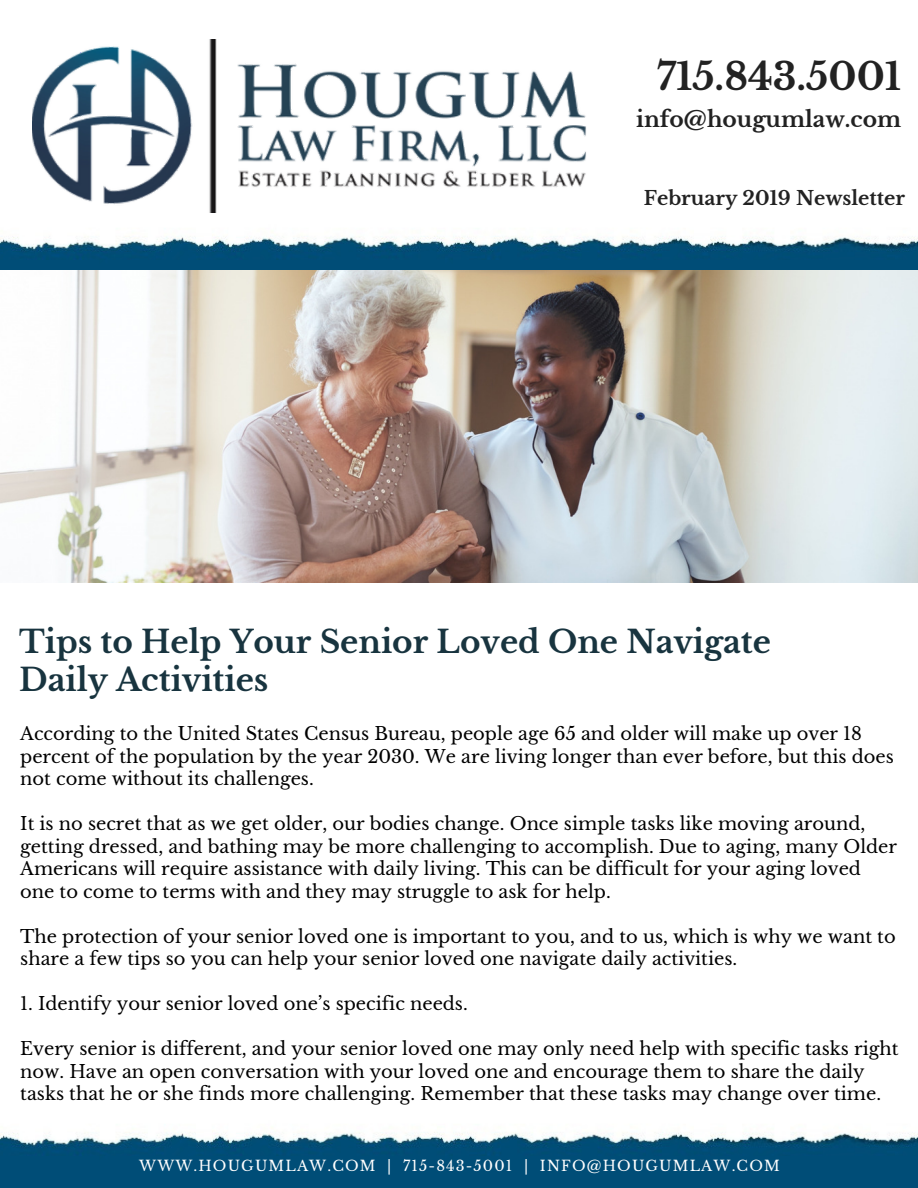
<style>
.page{position:relative;width:918px;height:1188px;background:#fff}
.page>*{position:absolute;margin:0;border:0;box-sizing:border-box;transform-origin:0 0}
.t1{font:700 37.35px "Libre Baskerville";color:#222}
.t2{font:700 31.2px/38.2px "Libre Baskerville";color:#18343f}
.t3{font:700 21.75px "Libre Baskerville";color:#222}
.t4{font:700 19.2px "Libre Baskerville";color:#222}
.t5{font:17.85px/22.5px "Libre Baskerville";color:#000}
.t6{font:14.4px "Libre Baskerville";letter-spacing:.08em;color:#fff}
</style>
<div class="page">
<img style="left:0;top:107px;width:918px;height:163px">
<img style="left:0;top:270px;width:918px;height:313px">
<img style="left:33px;top:39px;width:553px;height:174px">
<img style="left:0;top:1132px;width:918px;height:56px">
<h1 class="t1" style="left:657px;top:54px;width:246px">715.843.5001</h1>
<p class="t3" style="left:636px;top:106px;width:266px">info@hougumlaw.com</p>
<p class="t4" style="left:644px;top:186px;width:263px">February 2019 Newsletter</p>
<h2 class="t2" style="left:19px;top:623px;width:753px">Tips to Help Your Senior Loved One Navigate<br>Daily Activities</h2>
<p class="t5" style="left:20px;top:723px;width:875px">According to the United States Census Bureau, people age 65 and older will make up over 18 percent of the population by the year 2030. We are living longer than ever before, but this does not come without its challenges.</p>
<p class="t5" style="left:20px;top:813px;width:878px">It is no secret that as we get older, our bodies change. Once simple tasks like moving around, getting dressed, and bathing may be more challenging to accomplish. Due to aging, many Older Americans will require assistance with daily living. This can be difficult for your aging loved one to come to terms with and they may struggle to ask for help.</p>
<p class="t5" style="left:20px;top:925px;width:877px">The protection of your senior loved one is important to you, and to us, which is why we want to share a few tips so you can help your senior loved one navigate daily activities.</p>
<p class="t5" style="left:20px;top:993px;width:449px">1. Identify your senior loved one’s specific needs.</p>
<p class="t5" style="left:20px;top:1038px;width:880px">Every senior is different, and your senior loved one may only need help with specific tasks right now. Have an open conversation with your loved one and encourage them to share the daily tasks that he or she finds more challenging. Remember that these tasks may change over time.</p>
<p class="t6" style="left:139px;top:1157px;width:642px">WWW.HOUGUMLAW.COM | 715-843-5001 | INFO@HOUGUMLAW.COM</p>
</div>
